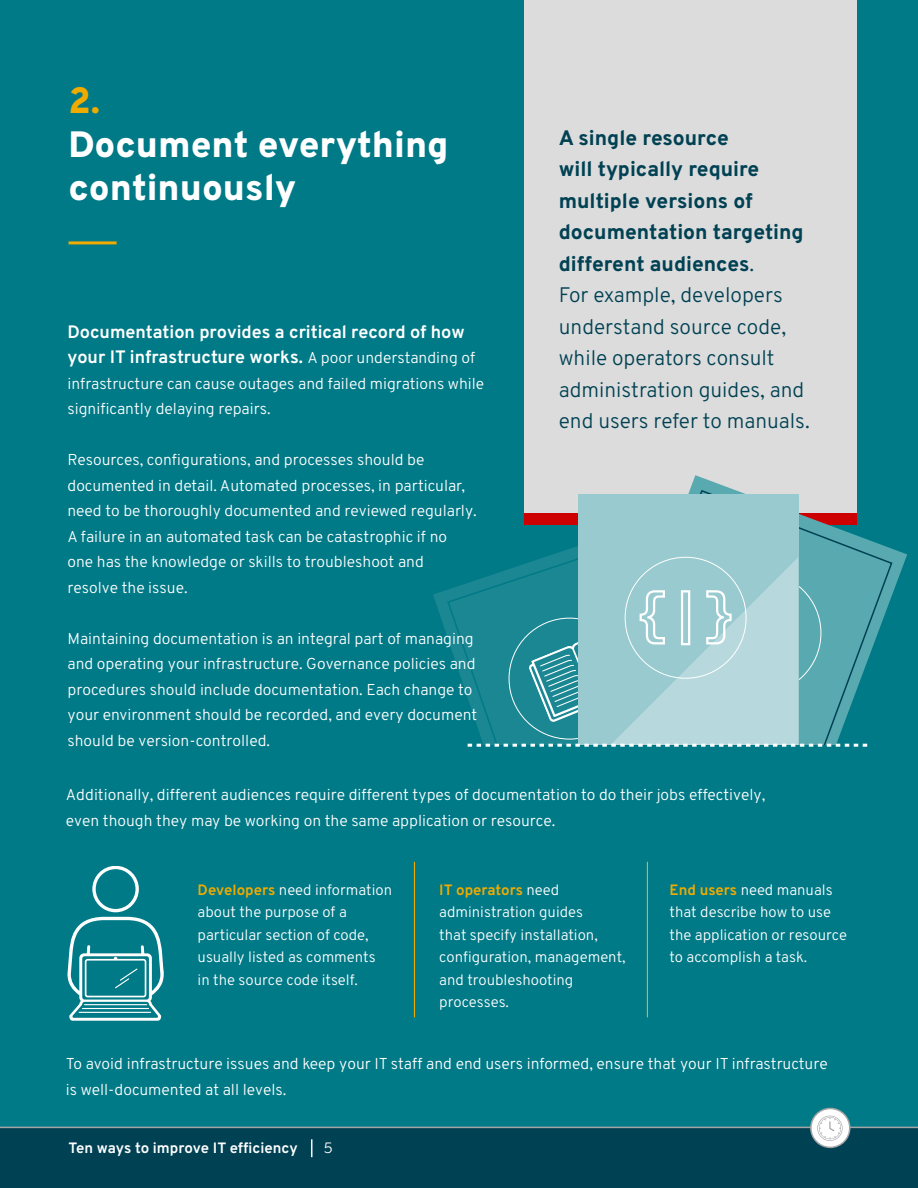
<style>
.page{position:relative;width:918px;height:1188px;background:#fff}
.page>*{position:absolute;margin:0;border:0;box-sizing:border-box;transform-origin:0 0}
.t1{font:800 36.6px/44px "Overpass";color:#fff}
.t2{font:800 36.6px "Overpass";color:#f0ab00}
.t3{font:300 21px/31.5px "Overpass";color:#004153}
.t4{font:700 18px/25.5px "Overpass";color:#fff}
.t5{font:300 15.75px/25.5px "Overpass";color:#fff}
.t6{font:300 15px/22.5px "Overpass";color:#fff}
.t7{font:700 15px "Overpass";color:#fff}
.s1{font-weight:800}
.s2{font-weight:300;font-size:15.75px}
.s3{font-weight:700;color:#f0ab00}
</style>
<div class="page">
<div style="left:0;top:0;width:918px;height:1127px;background:#007a87"></div>
<hr style="left:69px;top:241px;width:48px;height:3px;background:#f0ab00">
<div style="left:524px;top:0;width:332px;height:516px;background:#dcdcdc"></div>
<div style="left:524px;top:513px;width:332px;height:12px;background:#c00"></div>
<svg style="left:586px;top:475px;width:321px;height:117px"></svg>
<svg style="left:68px;top:866px;width:95px;height:154px"></svg>
<svg style="left:691px;top:489px;width:202px;height:256px"></svg>
<div style="left:578px;top:495px;width:220px;height:250px;background:#99cacf"></div>
<hr style="left:414px;top:862px;width:1px;height:155px;background:#f0ab00">
<hr style="left:647px;top:862px;width:1px;height:155px;background:#f0ab00">
<svg style="left:446px;top:556px;width:421px;height:191px"></svg>
<div style="left:0;top:1128px;width:918px;height:60px;background:#004153"></div>
<hr style="left:0;top:1127px;width:918px;height:1px;background:#a5a5a5">
<svg style="left:311px;top:1139px;width:1px;height:18px"></svg>
<svg style="left:811px;top:1108px;width:39px;height:39px"></svg>
<div style="left:810px;top:1108px;width:40px;height:40px;border:2px solid #a5a5a5;border-radius:50%"></div>
<svg style="left:817px;top:1116px;width:26px;height:25px"></svg>
<h1 class="t2" style="left:69px;top:74px;width:33px">2.</h1>
<h1 class="t1" style="left:69px;top:122px;width:382px">Document everything continuously</h1>
<p class="t3" style="left:559px;top:122px;width:252px"><span class="s1">A single resource<br>will typically require multiple versions of documentation targeting different audiences</span>.<br>For example, developers understand source code, while operators consult administration guides, and end users refer to manuals.</p>
<p class="t4" style="left:68px;top:319px;width:409px">Documentation provides a critical record of how your IT infrastructure works. <span class="s2">A poor understanding of</span></p>
<p class="t5" style="left:68px;top:371px;width:418px">infrastructure can cause outages and failed migrations while significantly delaying repairs.</p>
<p class="t5" style="left:68px;top:447px;width:411px">Resources, configurations, and processes should be documented in detail. Automated processes, in particular, need to be thoroughly documented and reviewed regularly.<br>A failure in an automated task can be catastrophic if no one has the knowledge or skills to troubleshoot and resolve the issue.</p>
<p class="t5" style="left:68px;top:626px;width:411px">Maintaining documentation is an integral part of managing and operating your infrastructure. Governance policies and procedures should include documentation. Each change to your environment should be recorded, and every document should be version-controlled.</p>
<p class="t5" style="left:66px;top:782px;width:701px">Additionally, different audiences require different types of documentation to do their jobs effectively, even though they may be working on the same application or resource.</p>
<p class="t6" style="left:198px;top:878px;width:196px"><span class="s3">Developers</span> need information about the purpose of a particular section of code, usually listed as comments<br>in the source code itself.</p>
<p class="t6" style="left:670px;top:878px;width:179px"><span class="s3">End users</span> need manuals that describe how to use the application or resource to accomplish a task.</p>
<p class="t6" style="left:439px;top:878px;width:188px"><span class="s3">IT operators</span> need administration guides<br>that specify installation, configuration, management, and troubleshooting processes.</p>
<p class="t5" style="left:66px;top:1051px;width:763px">To avoid infrastructure issues and keep your IT staff and end users informed, ensure that your IT infrastructure is well-documented at all levels.</p>
<p class="t7" style="left:69px;top:1137px;width:231px">Ten ways to improve IT efficiency</p>
<p class="t6" style="left:324px;top:1136px;width:11px">5</p>
</div>
